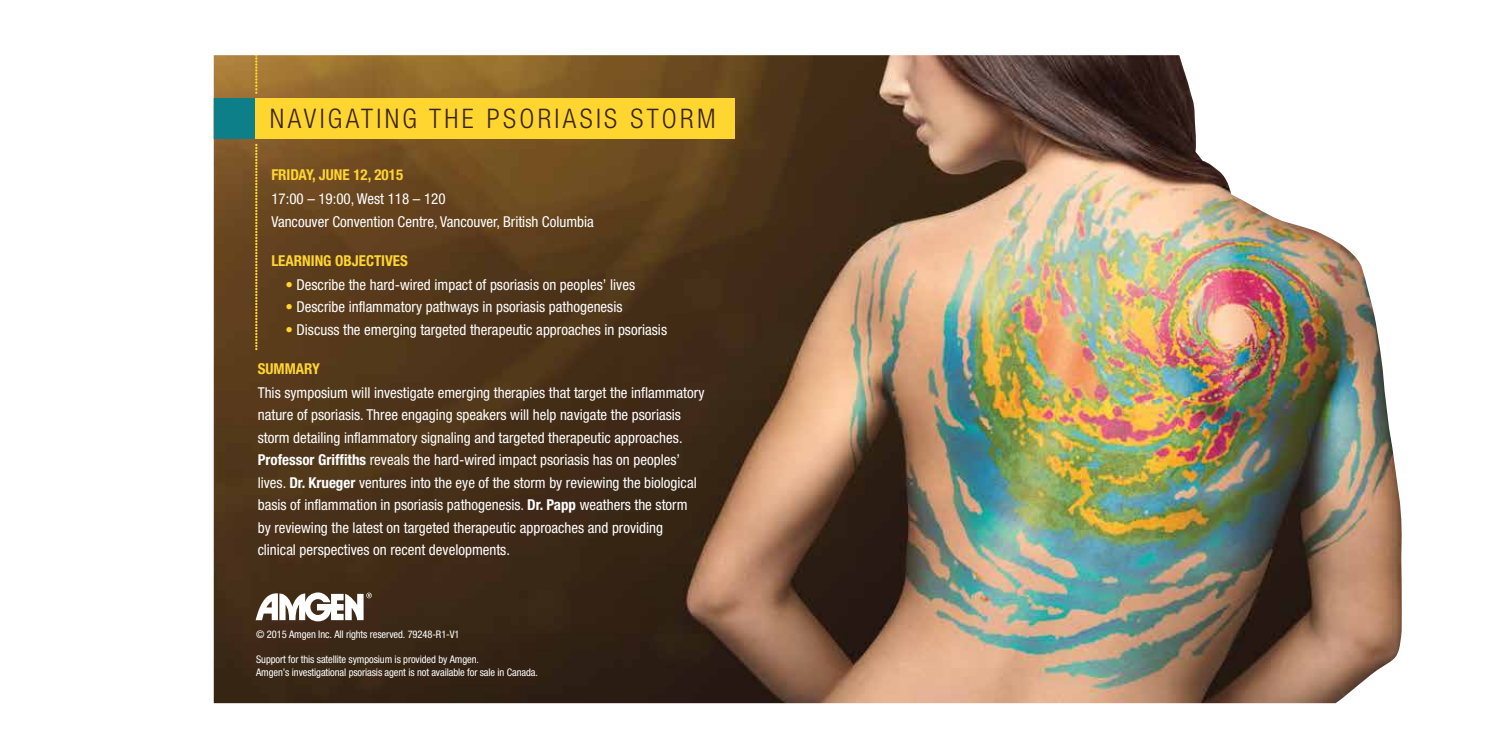
<style>
.page{position:relative;width:1512px;height:756px;background:#fff}
.page>*{position:absolute;margin:0;border:0;box-sizing:border-box;transform-origin:0 0}
.t1{font:300 condensed 27px "Helvetica Neue";letter-spacing:.125em;color:#3c2415}
.t2{font:condensed 15px/22.5px "Helvetica Neue";color:#fff}
.t3{font:700 condensed 15px "Helvetica Neue";color:#ffd530}
.t4{font:condensed 10.5px/12.6px "Helvetica Neue";letter-spacing:-.01em;color:#fff}
.s1{color:#ffd530}
.s2{font-weight:700}
</style>
<div class="page">
<img style="left:214px;top:55px;width:1188px;height:648px">
<div style="left:214px;top:98px;width:520px;height:40px;background:#ffd530"></div>
<div style="left:214px;top:98px;width:41px;height:40px;background:#0d7f88"></div>
<svg style="left:255px;top:144px;width:3px;height:206px"></svg>
<svg style="left:255px;top:55px;width:3px;height:39px"></svg>
<svg style="left:256px;top:592px;width:116px;height:29px"></svg>
<h1 class="t1" style="left:270px;top:103px;width:447px">NAVIGATING THE PSORIASIS STORM</h1>
<p class="t3" style="left:271px;top:166px;width:133px">FRIDAY, JUNE 12, 2015</p>
<p class="t2" style="left:271px;top:188px;width:324px">17:00 – 19:00, West 118 – 120<br>Vancouver Convention Centre, Vancouver, British Columbia</p>
<p class="t3" style="left:271px;top:252px;width:138px">LEARNING OBJECTIVES</p>
<p class="t2" style="left:285px;top:273px;width:351px"><span class="s1">•</span> Describe the hard-wired impact of psoriasis on peoples’ lives</p>
<p class="t2" style="left:285px;top:296px;width:339px"><span class="s1">•</span> Describe inflammatory pathways in psoriasis pathogenesis</p>
<p class="t2" style="left:285px;top:318px;width:383px"><span class="s1">•</span> Discuss the emerging targeted therapeutic approaches in psoriasis</p>
<p class="t3" style="left:258px;top:360px;width:64px">SUMMARY</p>
<p class="t2" style="left:258px;top:381px;width:448px">This symposium will investigate emerging therapies that target the inflammatory nature of psoriasis. Three engaging speakers will help navigate the psoriasis storm detailing inflammatory signaling and targeted therapeutic approaches.<br><span class="s2">Professor Griffiths</span> reveals the hard-wired impact psoriasis has on peoples’ lives. <span class="s2">Dr. Krueger</span> ventures into the eye of the storm by reviewing the biological basis of inflammation in psoriasis pathogenesis. <span class="s2">Dr. Papp</span> weathers the storm<br>by reviewing the latest on targeted therapeutic approaches and providing clinical perspectives on recent developments.</p>
<p class="t4" style="left:256px;top:628px;width:205px">© 2015 Amgen Inc. All rights reserved. 79248-R1-V1</p>
<p class="t4" style="left:256px;top:653px;width:283px">Support for this satellite symposium is provided by Amgen.<br>Amgen’s investigational psoriasis agent is not available for sale in Canada.</p>
</div>
